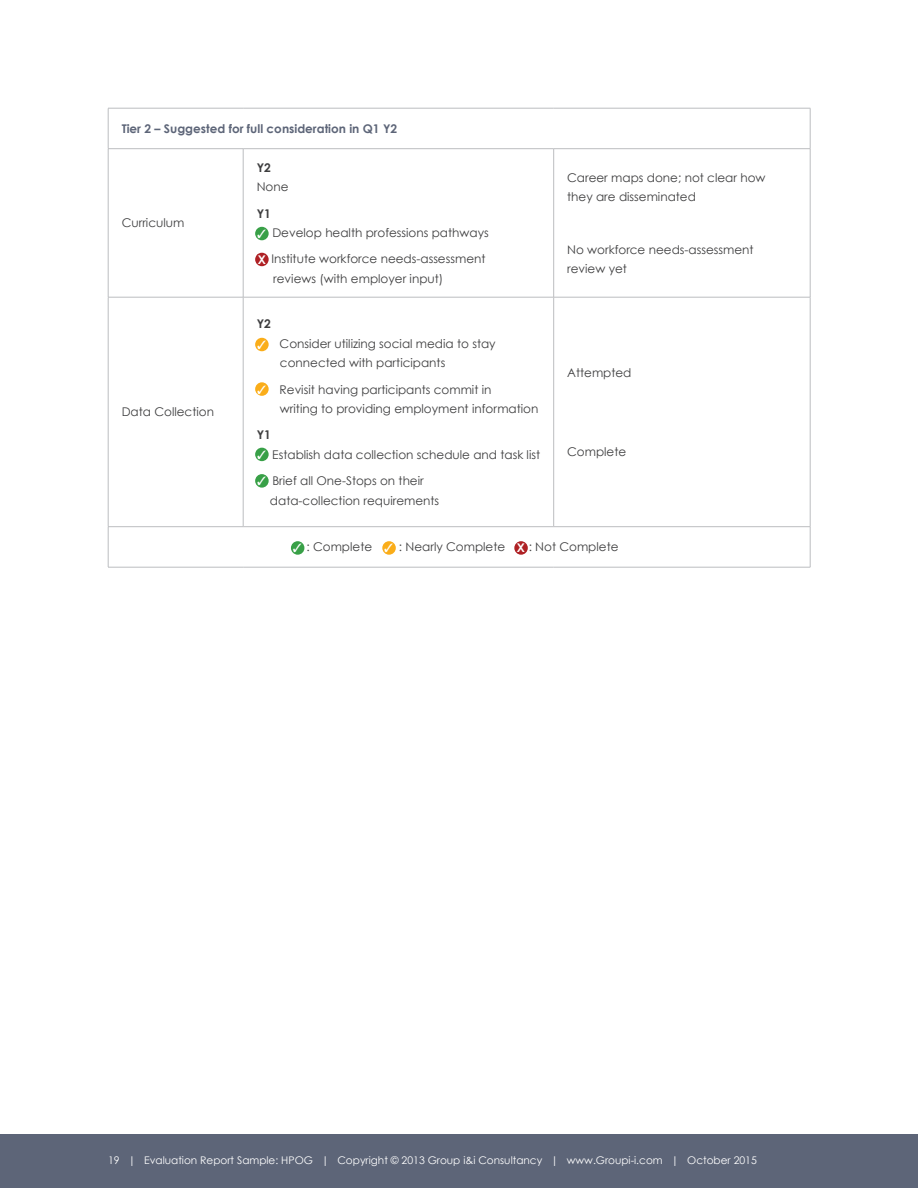
<style>
.page{position:relative;width:918px;height:1188px;background:#fff}
.page>*{position:absolute;margin:0;border:0;box-sizing:border-box;transform-origin:0 0}
.Table_Copy{font:12px/19.5px "Century Gothic";color:#3e3e3f}
.Table_Blue_Header_8p{font:700 12px "Century Gothic";color:#5d6578}
.Table_Copy-2{font:700 12px "Century Gothic";color:#3e3e3f}
.Table_Copy-3{font:700 12px "Century Gothic";color:#fff}
.t1{font:10.5px "Century Gothic";color:#fff}
.s1{font-weight:700}
.s2{font-weight:700;color:#fff}
.s3{color:#fff}
</style>
<div class="page">
<div style="left:0;top:1134px;width:918px;height:54px;background:#5d6578"></div>
<hr style="left:108px;top:108px;width:135px;height:1px;background:#bcbdc0">
<hr style="left:108px;top:108px;width:1px;height:40px;background:#bcbdc0">
<hr style="left:243px;top:108px;width:311px;height:1px;background:#bcbdc0">
<hr style="left:554px;top:108px;width:256px;height:1px;background:#bcbdc0">
<hr style="left:810px;top:108px;width:1px;height:40px;background:#bcbdc0">
<hr style="left:108px;top:148px;width:135px;height:1px;background:#bcbdc0">
<hr style="left:108px;top:149px;width:1px;height:148px;background:#bcbdc0">
<hr style="left:243px;top:148px;width:311px;height:1px;background:#bcbdc0">
<hr style="left:243px;top:149px;width:1px;height:148px;background:#bcbdc0">
<hr style="left:554px;top:148px;width:256px;height:1px;background:#bcbdc0">
<hr style="left:553px;top:149px;width:1px;height:148px;background:#bcbdc0">
<hr style="left:810px;top:149px;width:1px;height:148px;background:#bcbdc0">
<hr style="left:108px;top:297px;width:135px;height:1px;background:#bcbdc0">
<hr style="left:108px;top:297px;width:1px;height:229px;background:#bcbdc0">
<hr style="left:243px;top:297px;width:311px;height:1px;background:#bcbdc0">
<hr style="left:243px;top:297px;width:1px;height:229px;background:#bcbdc0">
<hr style="left:554px;top:297px;width:256px;height:1px;background:#bcbdc0">
<hr style="left:553px;top:297px;width:1px;height:229px;background:#bcbdc0">
<hr style="left:810px;top:297px;width:1px;height:229px;background:#bcbdc0">
<hr style="left:108px;top:526px;width:135px;height:1px;background:#bcbdc0">
<hr style="left:108px;top:527px;width:1px;height:40px;background:#bcbdc0">
<hr style="left:243px;top:526px;width:311px;height:1px;background:#bcbdc0">
<hr style="left:554px;top:526px;width:256px;height:1px;background:#bcbdc0">
<hr style="left:810px;top:527px;width:1px;height:40px;background:#bcbdc0">
<hr style="left:108px;top:567px;width:135px;height:1px;background:#bcbdc0">
<hr style="left:243px;top:567px;width:311px;height:1px;background:#bcbdc0">
<hr style="left:554px;top:567px;width:256px;height:1px;background:#bcbdc0">
<svg style="left:382px;top:541px;width:14px;height:14px"></svg>
<div style="left:255px;top:338px;width:14px;height:13px;background:#faad19;border-radius:50%"></div>
<svg style="left:255px;top:382px;width:14px;height:14px"></svg>
<div style="left:514px;top:541px;width:14px;height:14px;background:#af2125;border-radius:50%"></div>
<div style="left:255px;top:253px;width:14px;height:13px;background:#af2125;border-radius:50%"></div>
<div style="left:255px;top:448px;width:14px;height:13px;background:#38a047;border-radius:50%"></div>
<svg style="left:255px;top:474px;width:14px;height:14px"></svg>
<div style="left:291px;top:541px;width:13px;height:14px;background:#38a047;border-radius:50%"></div>
<div style="left:255px;top:227px;width:14px;height:13px;background:#38a047;border-radius:50%"></div>
<svg style="left:385px;top:544px;width:8px;height:8px"></svg>
<svg style="left:257px;top:385px;width:9px;height:9px"></svg>
<svg style="left:257px;top:477px;width:9px;height:8px"></svg>
<p class="Table_Blue_Header_8p" style="left:122px;top:121px;width:277px">Tier 2 – Suggested for full consideration in Q1 Y2</p>
<p class="Table_Copy" style="left:122px;top:213px;width:64px">Curriculum</p>
<p class="Table_Copy" style="left:122px;top:402px;width:94px">Data Collection</p>
<p class="Table_Copy" style="left:257px;top:158px;width:33px"><span class="s1">Y2<br></span>None</p>
<p class="Table_Copy-2" style="left:257px;top:206px;width:16px">Y1</p>
<p class="Table_Copy" style="left:272px;top:223px;width:218px">Develop health professions pathways</p>
<p class="Table_Copy" style="left:271px;top:249px;width:216px">Institute workforce needs-assessment reviews (with employer input)</p>
<p class="Table_Copy-3" style="left:258px;top:252px;width:10px">X</p>
<p class="Table_Copy-2" style="left:257px;top:316px;width:16px">Y2</p>
<p class="Table_Copy" style="left:257px;top:334px;width:241px"><span class="s2">~</span><span class="s3">✓</span> Consider utilizing social media to stay</p>
<p class="Table_Copy" style="left:280px;top:353px;width:167px">connected with participants</p>
<p class="Table_Copy" style="left:280px;top:379px;width:260px;text-indent:-23px"><span class="s2">~</span><span class="s3">✓</span> Revisit having participants commit in<br>writing to providing employment information</p>
<p class="Table_Copy-2" style="left:257px;top:427px;width:16px">Y1</p>
<p class="Table_Copy" style="left:272px;top:445px;width:269px">Establish data collection schedule and task list</p>
<p class="Table_Copy" style="left:270px;top:471px;width:171px">Brief all One-Stops on their data-collection requirements</p>
<p class="Table_Copy" style="left:567px;top:167px;width:200px">Career maps done; not clear how they are disseminated</p>
<p class="Table_Copy" style="left:567px;top:239px;width:188px">No workforce needs-assessment review yet</p>
<p class="Table_Copy" style="left:567px;top:363px;width:66px">Attempted</p>
<p class="Table_Copy" style="left:567px;top:442px;width:61px">Complete</p>
<p class="Table_Copy" style="left:293px;top:537px;width:81px"><span class="s3">✓</span> : Complete</p>
<p class="Table_Copy" style="left:399px;top:537px;width:108px">: Nearly Complete</p>
<p class="Table_Copy" style="left:517px;top:537px;width:103px"><span class="s2">X</span> : Not Complete</p>
<p class="t1" style="left:108px;top:1154px;width:650px">19 | Evaluation Report Sample: HPOG | Copyright © 2013 Group i&amp;i Consultancy | www.Groupi-i.com | October 2015</p>
</div>
